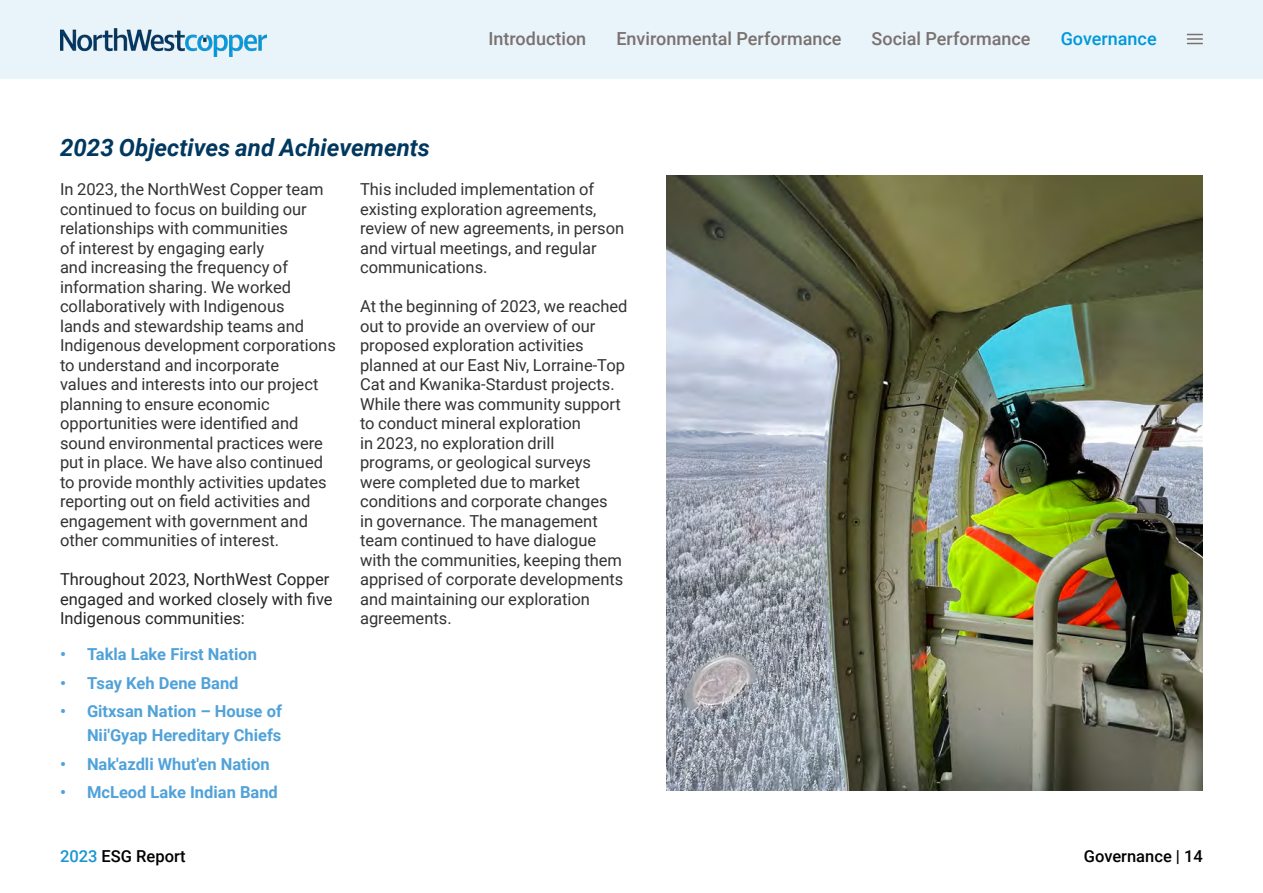
<style>
.page{position:relative;width:1263px;height:893px;background:#fff}
.page>*{position:absolute;margin:0;border:0;box-sizing:border-box;transform-origin:0 0}
.t1{font:italic 700 24px "Roboto";color:#003860}
.t2{font:500 18px "Roboto";color:#79716f}
.t3{font:500 18px "Roboto";color:#0098db}
.t4{font:16.5px/19.5px "Roboto";color:#333}
.t5{font:700 16.5px/24px "Roboto";color:#50a2d9;text-align:right}
.t6{font:16.5px/19.5px "Roboto";color:#262626}
.t7{font:500 16.5px "Roboto";color:#000}
.s1{color:#1a96d4}
</style>
<div class="page">
<img style="left:666px;top:176px;width:537px;height:614px">
<div style="left:0;top:0;width:1263px;height:78px;background:#e8f4fa"></div>
<img style="left:60px;top:29px;width:206px;height:27px">
<svg style="left:1187px;top:34px;width:16px;height:10px"></svg>
<p class="t2" style="left:488px;top:26px;width:99px">Introduction</p>
<p class="t2" style="left:616px;top:26px;width:227px">Environmental Performance</p>
<p class="t2" style="left:872px;top:26px;width:160px">Social Performance</p>
<p class="t3" style="left:1061px;top:26px;width:97px">Governance</p>
<h1 class="t1" style="left:60px;top:131px;width:371px">2023 Objectives and Achievements</h1>
<p class="t4" style="left:60px;top:179px;width:277px">In 2023, the NorthWest Copper team continued to focus on building our relationships with communities<br>of interest by engaging early<br>and increasing the frequency of information sharing. We worked collaboratively with Indigenous<br>lands and stewardship teams and Indigenous development corporations to understand and incorporate<br>values and interests into our project planning to ensure economic opportunities were identified and sound environmental practices were put in place. We have also continued to provide monthly activities updates reporting out on field activities and engagement with government and other communities of interest.</p>
<p class="t6" style="left:60px;top:569px;width:274px">Throughout 2023, NorthWest Copper engaged and worked closely with five<br>Indigenous communities:</p>
<p class="t5" style="left:60px;top:642px;width:198px">• Takla Lake First Nation</p>
<p class="t5" style="left:60px;top:670px;width:180px">• Tsay Keh Dene Band</p>
<p class="t5" style="left:60px;top:699px;width:223px">• Gitxsan Nation – House of<br>Nii'Gyap Hereditary Chiefs</p>
<p class="t5" style="left:60px;top:751px;width:211px">• Nak'azdli Whut'en Nation</p>
<p class="t5" style="left:60px;top:780px;width:219px">• McLeod Lake Indian Band</p>
<p class="t4" style="left:360px;top:179px;width:266px">This included implementation of existing exploration agreements, review of new agreements, in person and virtual meetings, and regular communications.</p>
<p class="t4" style="left:360px;top:296px;width:269px">At the beginning of 2023, we reached out to provide an overview of our proposed exploration activities planned at our East Niv, Lorraine-Top<br>Cat and Kwanika-Stardust projects.<br>While there was community support to conduct mineral exploration<br>in 2023, no exploration drill programs, or geological surveys were completed due to market conditions and corporate changes<br>in governance. The management team continued to have dialogue with the communities, keeping them apprised of corporate developments and maintaining our exploration agreements.</p>
<p class="t7" style="left:60px;top:844px;width:127px"><span class="s1">2023</span> ESG Report</p>
<p class="t7" style="left:1084px;top:844px;width:121px">Governance | 14</p>
</div>
